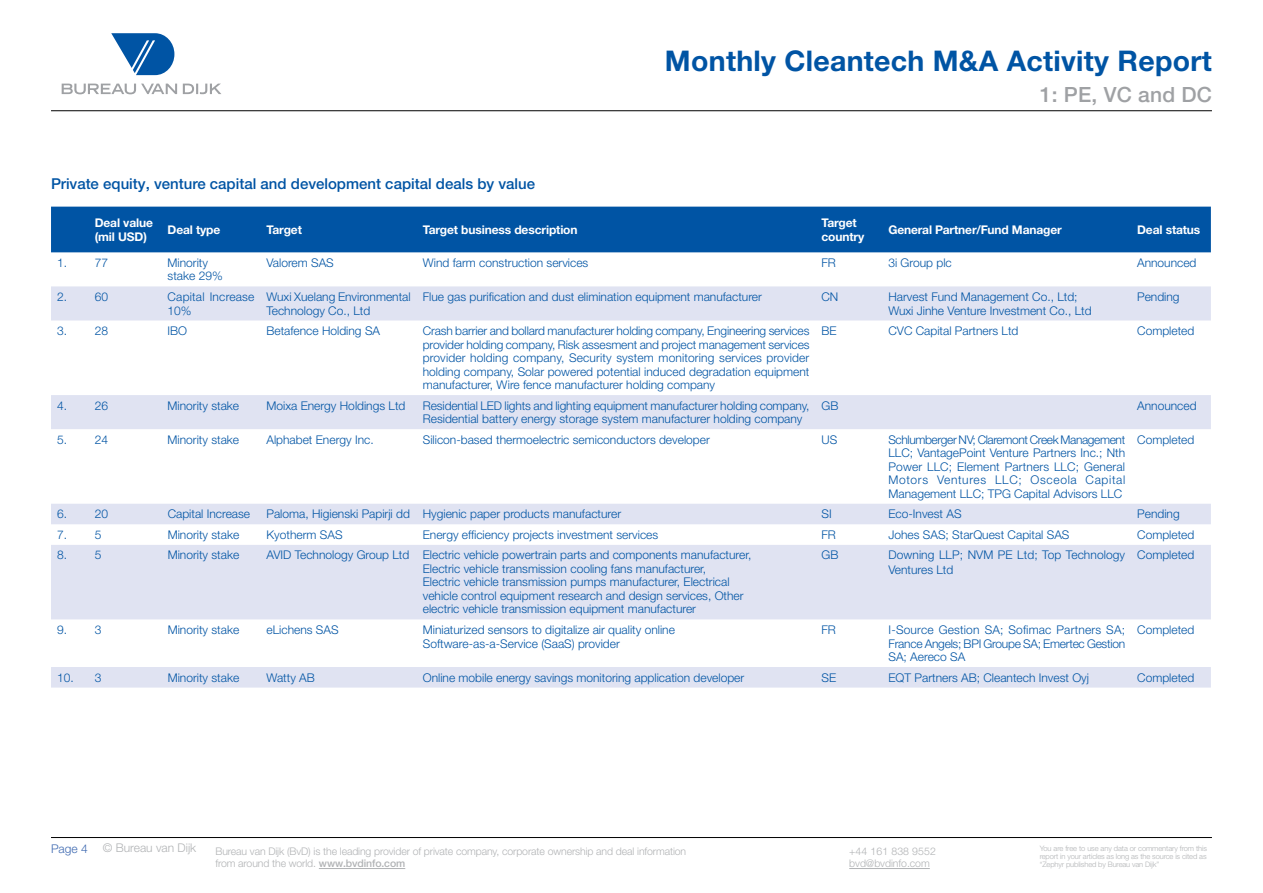
<style>
.page{position:relative;width:1263px;height:893px;background:#fff}
.page>*{position:absolute;margin:0;border:0;box-sizing:border-box;transform-origin:0 0}
.t1{font:700 28.5px "Helvetica Neue LTW1 G";letter-spacing:.01em;color:#0054a4}
.t2{font:500 21px "Helvetica Neue LTW1 G";letter-spacing:.01em;color:#9fa1a4}
.t3{font:500 15px "Helvetica Neue LTW1 G";color:#0054a4}
.t4{font:300 12px/13.5px "Helvetica Neue LT Std";color:#0054a4}
.t5{font:700 12px/14.4px "Helvetica Neue LTW1 G";letter-spacing:-.01em;color:#fff}
.t6{font:300 12px "Helvetica Neue LT Std";color:#b1b3b5}
.t7{font:300 12px "Helvetica Neue LT Std";color:#3f6ab1}
.t8{font:300 10.5px/12.6px "Helvetica Neue LT Std";letter-spacing:-.01em;color:#b1b3b5}
.t9{font:300 7.5px/8.2px "Helvetica Neue LT Std";letter-spacing:-.015em;color:#b1b3b5;text-align:justify}
.s1{font-family:"Helvetica Neue LTW1 G";font-weight:500}
</style>
<div class="page">
<hr style="left:319px;top:868px;width:86px;height:1px;background:#b1b3b5">
<hr style="left:849px;top:868px;width:81px;height:1px;background:#b1b3b5">
<svg style="left:62px;top:84px;width:159px;height:10px"></svg>
<svg style="left:111px;top:33px;width:63px;height:42px"></svg>
<hr style="left:51px;top:110px;width:1161px;height:1px;background:#000">
<hr style="left:51px;top:837px;width:1161px;height:1px;background:#000">
<div style="left:51px;top:207px;width:1160px;height:45px;background:#0054a4"></div>
<svg style="left:51px;top:286px;width:1160px;height:402px"></svg>
<h1 class="t1" style="left:665px;top:43px;width:548px">Monthly Cleantech M&amp;A Activity Report</h1>
<h2 class="t2" style="left:1040px;top:82px;width:173px">1: PE, VC and DC</h2>
<p class="t3" style="left:51px;top:174px;width:486px">Private equity, venture capital and development capital deals by value</p>
<p class="t5" style="left:95px;top:215px;width:60px">Deal value (mil USD)</p>
<p class="t5" style="left:168px;top:222px;width:54px">Deal type</p>
<p class="t5" style="left:266px;top:222px;width:37px">Target</p>
<p class="t5" style="left:423px;top:222px;width:156px">Target business description</p>
<p class="t5" style="left:821px;top:215px;width:45px">Target country</p>
<p class="t5" style="left:888px;top:222px;width:175px">General Partner/Fund Manager</p>
<p class="t5" style="left:1137px;top:222px;width:65px">Deal status</p>
<p class="t4" style="left:57px;top:256px;width:53px">1. 77</p>
<p class="t4" style="left:168px;top:256px;width:57px">Minority stake 29%</p>
<p class="t4" style="left:266px;top:256px;width:69px">Valorem SAS</p>
<p class="t4" style="left:423px;top:256px;width:167px">Wind farm construction services</p>
<p class="t4" style="left:821px;top:256px;width:16px">FR</p>
<p class="t4" style="left:888px;top:256px;width:65px">3i Group plc</p>
<p class="t4" style="left:1137px;top:256px;width:61px">Announced</p>
<p class="t4" style="left:57px;top:290px;width:53px">2. 60</p>
<p class="t4" style="left:168px;top:290px;width:88px">Capital Increase<br>10%</p>
<p class="t4" style="left:266px;top:290px;width:146px">Wuxi Xuelang Environmental<br>Technology Co., Ltd</p>
<p class="t4" style="left:423px;top:290px;width:341px">Flue gas purification and dust elimination equipment manufacturer</p>
<p class="t4" style="left:821px;top:290px;width:18px">CN</p>
<p class="t4" style="left:888px;top:290px;width:205px">Harvest Fund Management Co., Ltd;<br>Wuxi Jinhe Venture Investment Co., Ltd</p>
<p class="t4" style="left:1137px;top:290px;width:44px">Pending</p>
<p class="t4" style="left:57px;top:324px;width:53px">3. 28</p>
<p class="t4" style="left:168px;top:324px;width:21px">IBO</p>
<p class="t4" style="left:266px;top:324px;width:115px">Betafence Holding SA</p>
<p class="t4" style="left:423px;top:324px;width:388px;text-align:justify">Crash barrier and bollard manufacturer holding company, Engineering services provider holding company, Risk assesment and project management services provider holding company, Security system monitoring services provider holding company, Solar powered potential induced degradation equipment manufacturer, Wire fence manufacturer holding company</p>
<p class="t4" style="left:821px;top:324px;width:17px">BE</p>
<p class="t4" style="left:888px;top:324px;width:132px">CVC Capital Partners Ltd</p>
<p class="t4" style="left:1137px;top:324px;width:59px">Completed</p>
<p class="t4" style="left:57px;top:398px;width:53px">4. 26</p>
<p class="t4" style="left:168px;top:398px;width:73px">Minority stake</p>
<p class="t4" style="left:266px;top:398px;width:140px">Moixa Energy Holdings Ltd</p>
<p class="t4" style="left:423px;top:398px;width:388px">Residential LED lights and lighting equipment manufacturer holding company,<br>Residential battery energy storage system manufacturer holding company</p>
<p class="t4" style="left:821px;top:398px;width:18px">GB</p>
<p class="t4" style="left:1137px;top:398px;width:61px">Announced</p>
<p class="t4" style="left:57px;top:432px;width:53px">5. 24</p>
<p class="t4" style="left:168px;top:432px;width:73px">Minority stake</p>
<p class="t4" style="left:266px;top:432px;width:109px">Alphabet Energy Inc.</p>
<p class="t4" style="left:423px;top:432px;width:288px">Silicon-based thermoelectric semiconductors developer</p>
<p class="t4" style="left:821px;top:432px;width:17px">US</p>
<p class="t4" style="left:888px;top:432px;width:238px;text-align:justify">Schlumberger NV; Claremont Creek Management LLC; VantagePoint Venture Partners Inc.; Nth Power LLC; Element Partners LLC; General Motors Ventures LLC; Osceola Capital Management LLC; TPG Capital Advisors LLC</p>
<p class="t4" style="left:1137px;top:432px;width:59px">Completed</p>
<p class="t4" style="left:57px;top:507px;width:53px">6. 20</p>
<p class="t4" style="left:168px;top:507px;width:84px">Capital Increase</p>
<p class="t4" style="left:267px;top:507px;width:356px">Paloma, Higienski Papirji dd Hygienic paper products manufacturer</p>
<p class="t4" style="left:821px;top:507px;width:12px">SI</p>
<p class="t4" style="left:888px;top:507px;width:75px">Eco-Invest AS</p>
<p class="t4" style="left:1137px;top:507px;width:44px">Pending</p>
<p class="t4" style="left:57px;top:528px;width:46px">7. 5</p>
<p class="t4" style="left:168px;top:528px;width:73px">Minority stake</p>
<p class="t4" style="left:267px;top:528px;width:78px">Kyotherm SAS</p>
<p class="t4" style="left:423px;top:528px;width:237px">Energy efficiency projects investment services</p>
<p class="t4" style="left:821px;top:528px;width:16px">FR</p>
<p class="t4" style="left:888px;top:528px;width:182px">Johes SAS; StarQuest Capital SAS</p>
<p class="t4" style="left:1137px;top:528px;width:59px">Completed</p>
<p class="t4" style="left:57px;top:548px;width:46px">8. 5</p>
<p class="t4" style="left:168px;top:548px;width:73px">Minority stake</p>
<p class="t4" style="left:423px;top:548px;width:330px;text-indent:-156px">AVID Technology Group Ltd Electric vehicle powertrain parts and components manufacturer, Electric vehicle transmission cooling fans manufacturer,<br>Electric vehicle transmission pumps manufacturer, Electrical vehicle control equipment research and design services, Other electric vehicle transmission equipment manufacturer</p>
<p class="t4" style="left:821px;top:548px;width:18px">GB</p>
<p class="t4" style="left:888px;top:548px;width:238px;line-height:14.4px">Downing LLP; NVM PE Ltd; Top Technology<br>Ventures Ltd</p>
<p class="t4" style="left:1137px;top:548px;width:59px">Completed</p>
<p class="t4" style="left:57px;top:623px;width:46px">9. 3</p>
<p class="t4" style="left:168px;top:623px;width:73px">Minority stake</p>
<p class="t4" style="left:267px;top:623px;width:74px">eLichens SAS</p>
<p class="t4" style="left:423px;top:623px;width:254px">Miniaturized sensors to digitalize air quality online<br>Software-as-a-Service (SaaS) provider</p>
<p class="t4" style="left:821px;top:623px;width:16px">FR</p>
<p class="t4" style="left:888px;top:623px;width:238px;text-align:justify">I-Source Gestion SA; Sofimac Partners SA; France Angels; BPI Groupe SA; Emertec Gestion SA; Aereco SA</p>
<p class="t4" style="left:1137px;top:623px;width:59px">Completed</p>
<p class="t4" style="left:57px;top:670px;width:46px">10. 3</p>
<p class="t4" style="left:168px;top:670px;width:73px">Minority stake</p>
<p class="t4" style="left:267px;top:670px;width:50px">Watty AB</p>
<p class="t4" style="left:423px;top:670px;width:323px">Online mobile energy savings monitoring application developer</p>
<p class="t4" style="left:821px;top:670px;width:16px">SE</p>
<p class="t4" style="left:888px;top:670px;width:202px">EQT Partners AB; Cleantech Invest Oyj</p>
<p class="t4" style="left:1137px;top:670px;width:59px">Completed</p>
<p class="t7" style="left:51px;top:841px;width:38px">Page 4</p>
<p class="t6" style="left:103px;top:840px;width:95px">© Bureau van Dijk</p>
<p class="t8" style="left:215px;top:845px;width:472px">Bureau van Dijk (BvD) is the leading provider of private company, corporate ownership and deal information from around the world. <span class="s1">www.bvdinfo.com</span></p>
<p class="t9" style="left:1040px;top:844px;width:169px">You are free to use any data or commentary from this report in your articles as long as the source is cited as “Zephyr published by Bureau van Dijk”</p>
<p class="t8" style="left:849px;top:845px;width:88px">+44 161 838 9552 bvd@bvdinfo.com</p>
</div>
